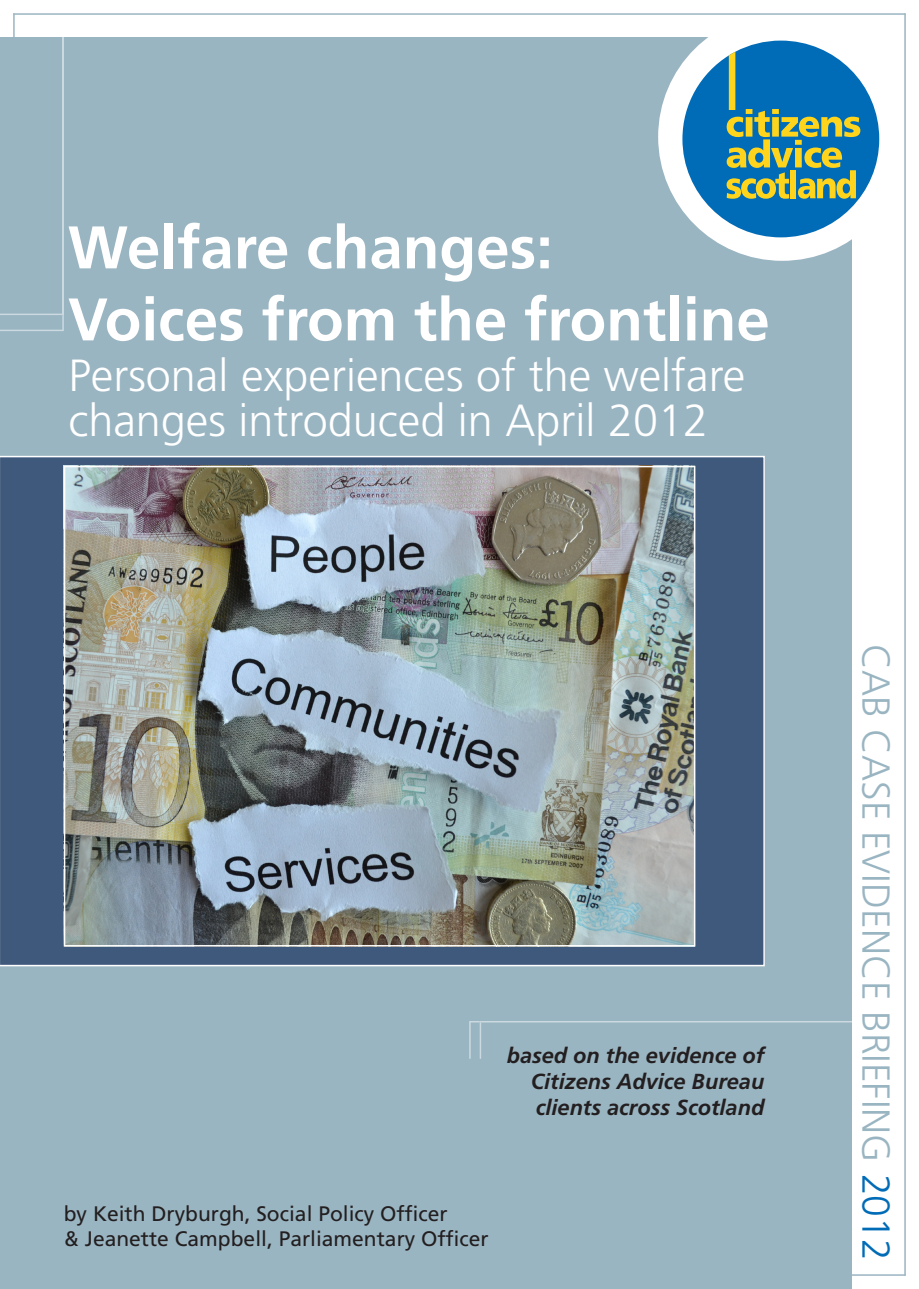
<style>
.page{position:relative;width:919px;height:1289px;background:#fff}
.page>*{position:absolute;margin:0;border:0;box-sizing:border-box;transform-origin:0 0}
.Heading_1{font:700 60px/72px "Frutiger LT Std";color:#fff}
.Heading_2{font:300 45px/45px "Frutiger LT Std";color:#fff}
.Brief_No{font:300 39px "Frutiger LT Std";color:#9ab5c2}
.Bold_italic{font:italic 700 21.75px "Frutiger LT Std";color:#231f20}
.Name{font:21px/25.2px "Frutiger LT Std";color:#231f20}
.s1{color:#006bb6}
</style>
<div class="page">
<hr style="left:13px;top:13px;width:2px;height:25px;background:#9ab5c2">
<hr style="left:851px;top:1274px;width:54px;height:1px;background:#9ab5c2">
<div style="left:0;top:37px;width:851px;height:1251px;background:#9ab5c2"></div>
<div style="left:0;top:456px;width:764px;height:510px;background:#3e597c"></div>
<img style="left:64px;top:465px;width:630px;height:478px">
<div style="left:658px;top:13px;width:248px;height:248px;background:#fff;border-radius:50%"></div>
<svg style="left:682px;top:41px;width:197px;height:196px"></svg>
<hr style="left:13px;top:13px;width:892px;height:2px;background:#9ab5c2">
<hr style="left:904px;top:13px;width:1px;height:1262px;background:#9ab5c2">
<div style="left:64px;top:466px;width:631px;height:480px;border:2px solid #fff"></div>
<svg style="left:0;top:20px;width:64px;height:311px"></svg>
<hr style="left:62px;top:36px;width:2px;height:279px;background:#fff">
<svg style="left:469px;top:1020px;width:383px;height:38px"></svg>
<p class="Heading_1" style="left:68px;top:212px;width:703px">Welfare changes:<br>Voices from the frontline</p>
<p class="Heading_2" style="left:68px;top:354px;width:678px">Personal experiences of the welfare changes introduced in April 2012</p>
<p class="Bold_italic" style="left:506px;top:1042px;width:259px">based on the evidence of</p>
<p class="Bold_italic" style="left:531px;top:1068px;width:235px">Citizens Advice Bureau</p>
<p class="Bold_italic" style="left:535px;top:1094px;width:230px">clients across Scotland</p>
<p class="Name" style="left:64px;top:1201px;width:426px">by Keith Dryburgh, Social Policy Officer<br>&amp; Jeanette Campbell, Parliamentary Officer</p>
<p class="Brief_No" style="left:897px;top:644px;width:617px;rotate:90deg">CAB CASE EVIDENCE BRIEFING <span class="s1">2012</span></p>
</div>
